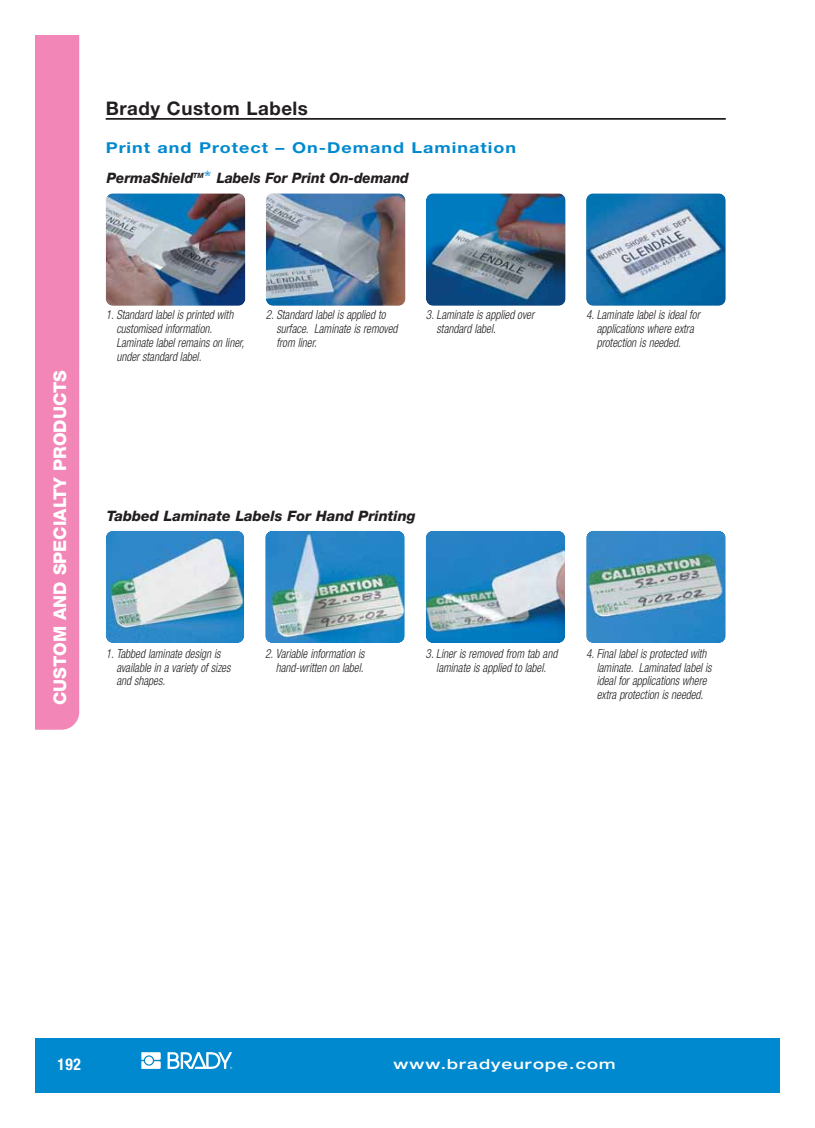
<style>
.page{position:relative;width:815px;height:1128px;background:#fff}
.page>*{position:absolute;margin:0;border:0;box-sizing:border-box;transform-origin:0 0}
.t1{font:700 18.75px "Helvetica Neue LT Std";letter-spacing:.03em;color:#231f20}
.t2{font:800 17.5px "Helvetica Neue LT Std";color:#fff}
.t3{font:700 condensed 16.25px "Helvetica Neue LT Std";color:#fff;scale:.95 1}
.t4{font:700 15px "Helvetica Neue LT Std";letter-spacing:.055em;color:#0089cf;scale:1.2 1}
.t5{font:italic 800 14.38px "Helvetica Neue LT Std";letter-spacing:-.005em;color:#231f20;scale:.95 1}
.t6{font:italic 800 14.38px "Helvetica Neue LT Std";letter-spacing:-.005em;color:#231f20}
.t7{font:500 expanded 13.75px "Helvetica Neue LT Std";letter-spacing:.075em;color:#fff;scale:1.1 1}
.t8{font:italic 300 condensed 12.5px/13.8px "Helvetica Neue LT Std";color:#231f20;scale:.9 1}
</style>
<div class="page">
<hr style="left:106px;top:118px;width:620px;height:2px;background:#231f20">
<div style="left:35px;top:35px;width:44px;height:694px;background:#f287b7"></div>
<div style="left:35px;top:1038px;width:744px;height:54px;background:#0089cf"></div>
<svg style="left:168px;top:1052px;width:64px;height:16px"></svg>
<svg style="left:141px;top:1052px;width:20px;height:16px"></svg>
<hr style="left:779px;top:1038px;width:1px;height:54px;background:#0089cf">
<img style="left:106px;top:530px;width:138px;height:113px;border-radius:7px">
<img style="left:265px;top:530px;width:140px;height:113px;border-radius:7px">
<img style="left:426px;top:530px;width:139px;height:113px;border-radius:7px">
<img style="left:586px;top:530px;width:140px;height:113px;border-radius:7px">
<img style="left:106px;top:193px;width:139px;height:113px;border-radius:7px">
<img style="left:266px;top:193px;width:140px;height:113px;border-radius:7px">
<img style="left:426px;top:193px;width:140px;height:113px;border-radius:7px">
<img style="left:586px;top:193px;width:140px;height:113px;border-radius:7px">
<h1 class="t1" style="left:106px;top:101px;width:204px">Brady Custom Labels</h1>
<p class="t4" style="left:106px;top:143px;width:343px">Print and Protect – On-Demand Lamination</p>
<p class="t5" style="left:107px;top:172px;width:319px">PermaShield<sup>TM</sup><sup>✮</sup> Labels For Print On-demand</p>
<h2 class="t2" style="left:50px;top:705px;width:336px;rotate:-90deg">CUSTOM AND SPECIALTY PRODUCTS</h2>
<p class="t8" style="left:116px;top:309px;width:144px;text-indent:-11px">1. Standard label is printed with customised information.<br>Laminate label remains on liner, under standard label.</p>
<p class="t8" style="left:276px;top:309px;width:136px;text-indent:-11px">2. Standard label is applied to surface. Laminate is removed from liner.</p>
<p class="t8" style="left:437px;top:309px;width:110px;text-indent:-11px">3. Laminate is applied over standard label.</p>
<p class="t8" style="left:597px;top:309px;width:116px;text-indent:-11px">4. Laminate label is ideal for applications where extra protection is needed.</p>
<p class="t6" style="left:107px;top:510px;width:310px">Tabbed Laminate Labels For Hand Printing</p>
<p class="t8" style="left:116px;top:648px;width:128px;text-indent:-11px">1. Tabbed laminate design is available in a variety of sizes and shapes.</p>
<p class="t8" style="left:265px;top:648px;width:112px;text-align:right">2. Variable information is hand-written on label.</p>
<p class="t8" style="left:426px;top:648px;width:148px;text-align:center">3. Liner is removed from tab and laminate is applied to label.</p>
<p class="t8" style="left:597px;top:648px;width:129px;text-indent:-11px">4. Final label is protected with laminate. Laminated label is ideal for applications where extra protection is needed.</p>
<h3 class="t3" style="left:57px;top:1058px;width:26px">192</h3>
<p class="t7" style="left:394px;top:1056px;width:203px">www.bradyeurope.com</p>
</div>
